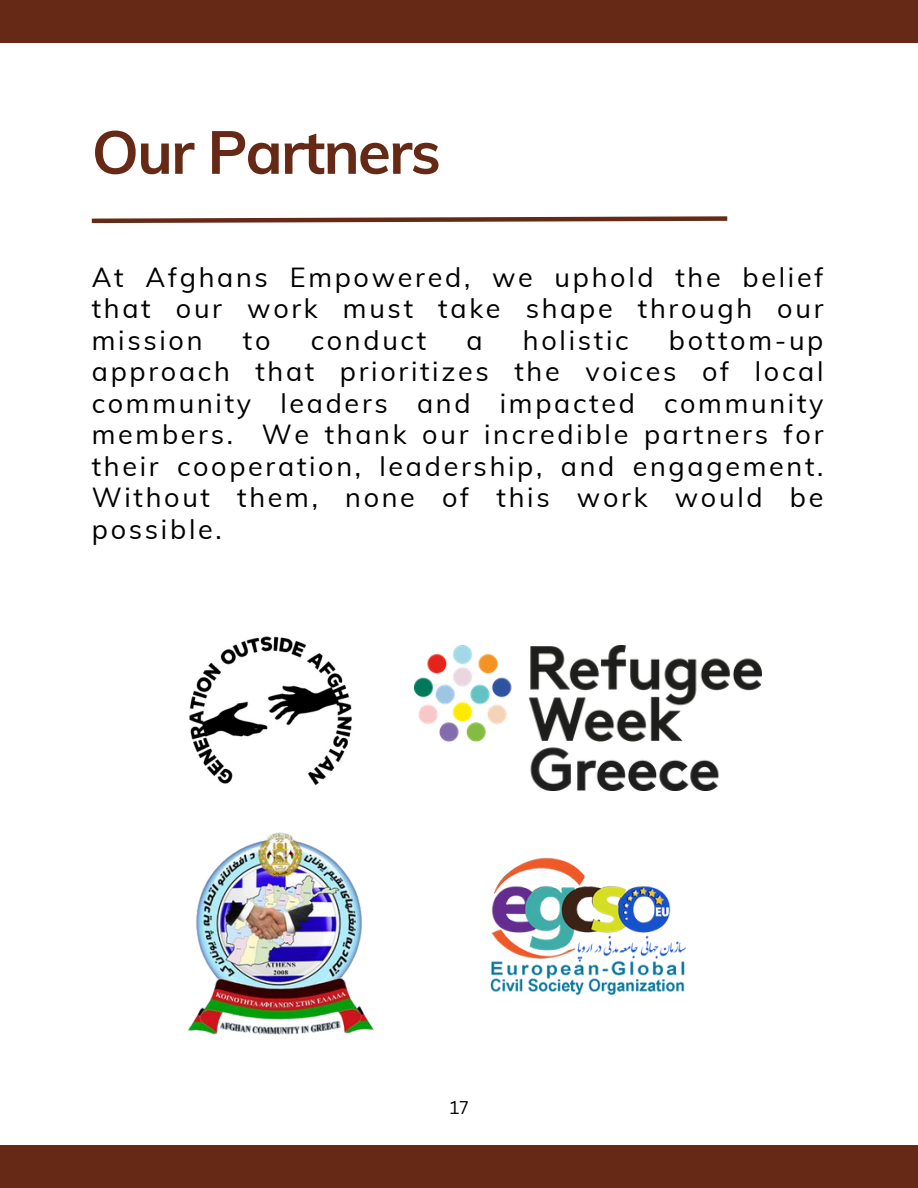
<style>
.page{position:relative;width:918px;height:1188px;background:#fff}
.page>*{position:absolute;margin:0;border:0;box-sizing:border-box;transform-origin:0 0}
.t1{font:700 60px "Muli";letter-spacing:-.03em;color:#652916}
.t2{font:27px/31.5px "Muli";letter-spacing:.1em;color:#000001;text-align:justify}
.t3{font:18px "Canva Sans";color:#000001}
</style>
<div class="page">
<svg style="left:91px;top:216px;width:637px;height:8px"></svg>
<div style="left:0;top:0;width:918px;height:43px;background:#652916"></div>
<div style="left:0;top:1145px;width:918px;height:43px;background:#652916"></div>
<img style="left:189px;top:636px;width:163px;height:150px">
<img style="left:415px;top:645px;width:346px;height:145px">
<img style="left:187px;top:832px;width:187px;height:203px">
<img style="left:490px;top:857px;width:196px;height:138px">
<h1 class="t1" style="left:92px;top:114px;width:351px">Our Partners</h1>
<p class="t2" style="left:92px;top:261px;width:733px">At Afghans Empowered, we uphold the belief that our work must take shape through our mission</p>
<p class="t2" style="left:92px;top:324px;width:733px;text-indent:577px">bottom-up approach that prioritizes the voices of local community leaders and impacted community members. We thank our incredible partners for their cooperation, leadership, and engagement.<br>Without them, none of this work would be possible.</p>
<p class="t2" style="left:243px;top:324px;width:29px">to</p>
<p class="t2" style="left:311px;top:324px;width:117px">conduct</p>
<p class="t2" style="left:466px;top:324px;width:18px">a</p>
<p class="t2" style="left:523px;top:324px;width:107px">holistic</p>
<p class="t3" style="left:450px;top:1094px;width:20px">17</p>
</div>
